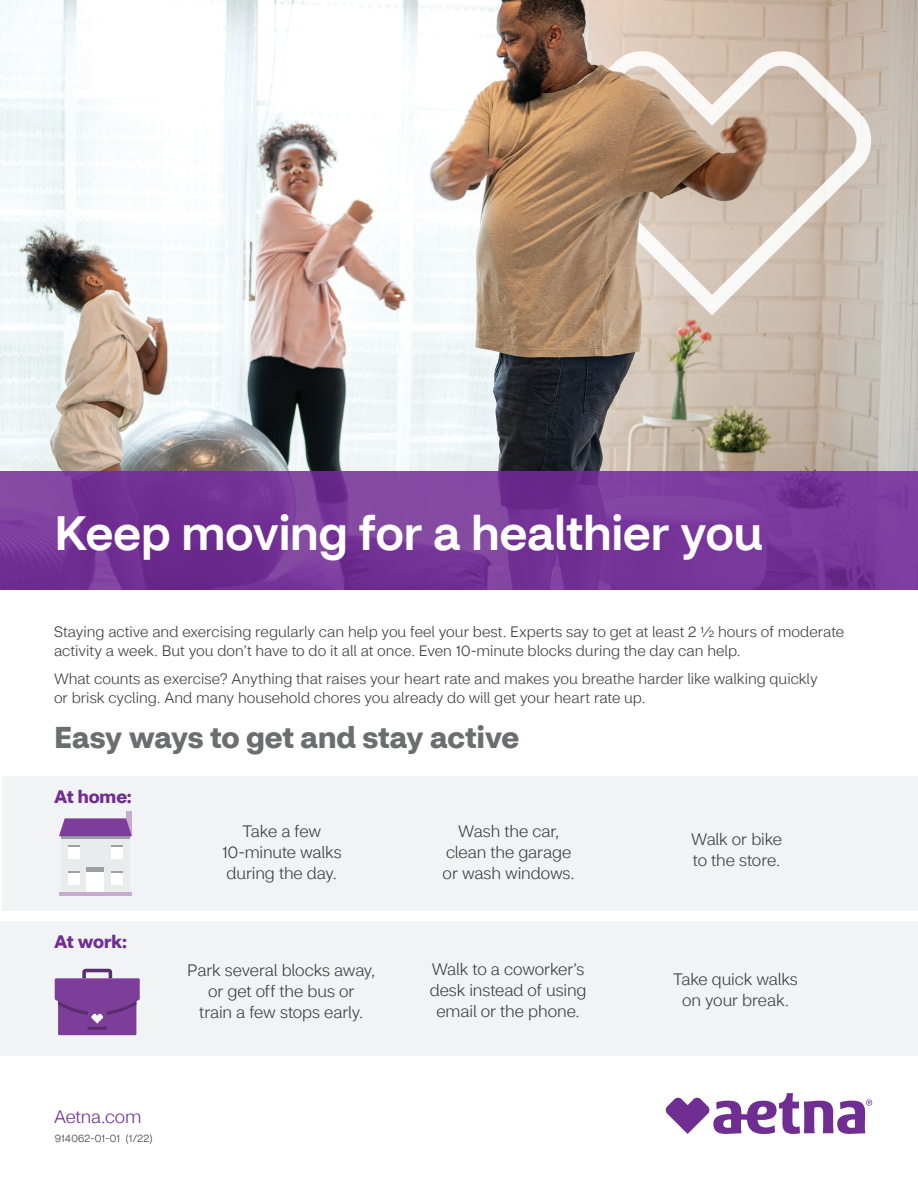
<style>
.page{position:relative;width:918px;height:1188px;background:#fff}
.page>*{position:absolute;margin:0;border:0;box-sizing:border-box;transform-origin:0 0}
.t1{font:500 48px "CVS Health Sans";letter-spacing:-.005em;color:#fff}
.t2{font:700 30px "CVS Health Sans";letter-spacing:-.005em;color:#6c6d70}
.t3{font:700 18px "CVS Health Sans";letter-spacing:-.005em;color:#702d92}
.t4{font:300 18px "CVS Health Sans";letter-spacing:-.015em;color:#702d92}
.t5{font:300 16.5px/21px "CVS Health Sans";letter-spacing:-.01em;color:#3e3e3f;text-align:center}
.t6{font:300 15px/19.5px "CVS Health Sans";color:#3e3e3f}
.t7{font:300 10.5px "CVS Health Sans";letter-spacing:.015em;color:#3e3e3f}
</style>
<div class="page">
<img style="left:0;top:0;width:918px;height:471px">
<svg style="left:0;top:471px;width:918px;height:119px;background:#773698"></svg>
<div style="left:0;top:921px;width:918px;height:135px;background:#f2f3f4"></div>
<div style="left:2px;top:776px;width:916px;height:134px;background:#f2f3f4"></div>
<div style="left:126px;top:811px;width:6px;height:25px;background:#c7aad0"></div>
<div style="left:61px;top:836px;width:69px;height:60px;background:#eaebec"></div>
<hr style="left:61px;top:836px;width:69px;height:3px;background:#9d9fa2">
<svg style="left:59px;top:818px;width:73px;height:18px"></svg>
<div style="left:87px;top:872px;width:17px;height:21px;background:#fff"></div>
<div style="left:111px;top:872px;width:12px;height:13px;background:#fff"></div>
<svg style="left:111px;top:872px;width:12px;height:1px"></svg>
<div style="left:68px;top:872px;width:12px;height:13px;background:#fff"></div>
<svg style="left:68px;top:872px;width:12px;height:1px"></svg>
<div style="left:111px;top:845px;width:12px;height:14px;background:#fff"></div>
<svg style="left:111px;top:845px;width:12px;height:1px"></svg>
<div style="left:68px;top:845px;width:12px;height:14px;background:#fff"></div>
<svg style="left:68px;top:845px;width:12px;height:1px"></svg>
<hr style="left:87px;top:868px;width:17px;height:4px;background:#9d9fa2">
<hr style="left:59px;top:893px;width:72px;height:3px;background:#c7aad0">
<svg style="left:55px;top:969px;width:85px;height:66px"></svg>
<svg style="left:665px;top:1093px;width:207px;height:41px"></svg>
<h1 class="t1" style="left:54px;top:503px;width:710px">Keep moving for a healthier you</h1>
<p class="t6" style="left:54px;top:622px;width:792px">Staying active and exercising regularly can help you feel your best. Experts say to get at least 2 1/2 hours of moderate activity a week. But you don’t have to do it all at once. Even 10-minute blocks during the day can help.</p>
<p class="t6" style="left:54px;top:669px;width:765px">What counts as exercise? Anything that raises your heart rate and makes you breathe harder like walking quickly or brisk cycling. And many household chores you already do will get your heart rate up.</p>
<h2 class="t2" style="left:54px;top:719px;width:467px">Easy ways to get and stay active</h2>
<h3 class="t3" style="left:54px;top:786px;width:79px">At home:</h3>
<p class="t5" style="left:222px;top:821px;width:121px">Take a few<br>10-minute walks during the day.</p>
<p class="t5" style="left:443px;top:821px;width:134px">Wash the car, clean the garage or wash windows.</p>
<p class="t5" style="left:691px;top:829px;width:92px;text-align:left">Walk or bike to the store.</p>
<h3 class="t3" style="left:54px;top:930px;width:75px">At work:</h3>
<p class="t4" style="left:54px;top:1106px;width:89px">Aetna.com</p>
<p class="t7" style="left:55px;top:1132px;width:100px">914062-01-01 (1/22)</p>
<p class="t5" style="left:187px;top:960px;width:190px">Park several blocks away, or get off the bus or<br>train a few stops early.</p>
<p class="t5" style="left:430px;top:959px;width:158px">Walk to a coworker’s desk instead of using email or the phone.</p>
<p class="t5" style="left:673px;top:969px;width:126px">Take quick walks on your break.</p>
</div>
